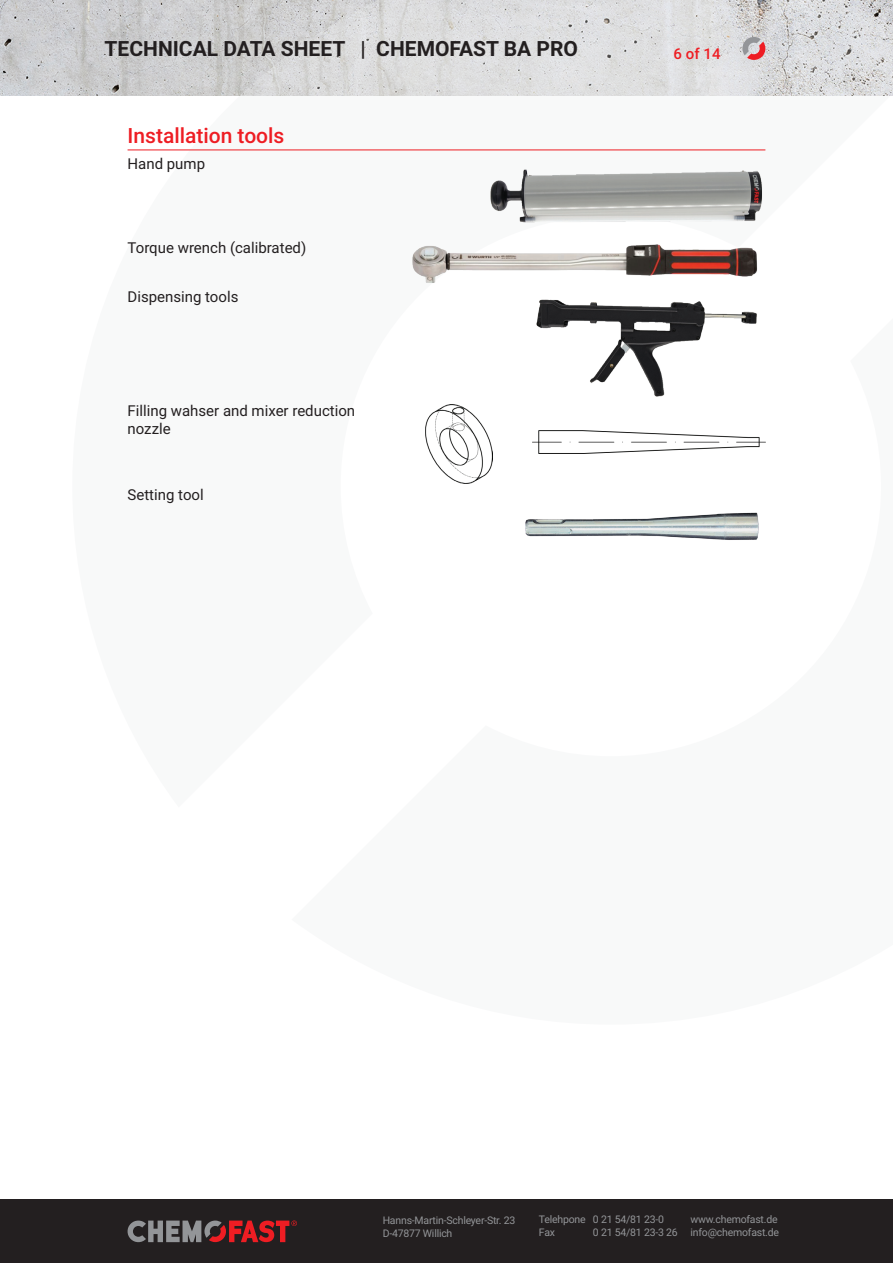
<style>
.page{position:relative;width:893px;height:1263px;background:#fff}
.page>*{position:absolute;margin:0;border:0;box-sizing:border-box;transform-origin:0 0}
.t1{font:700 21px "Roboto";color:#231f20}
.t2{font:500 21px "Roboto";color:#ee1d23}
.t3{font:15px/18px "Roboto";color:#231f20}
.t4{font:500 15px "Roboto";color:#ee1d23}
.t5{font:10.5px/12.6px "Roboto";letter-spacing:-.02em;color:#939598}
</style>
<div class="page">
<img style="left:0;top:0;width:72px;height:96px">
<svg style="left:72px;top:0;width:821px;height:96px;background:#d6d6d7"></svg>
<svg style="left:742px;top:37px;width:23px;height:23px"></svg>
<div style="left:0;top:1199px;width:893px;height:64px;background:#231f20"></div>
<svg style="left:128px;top:1220px;width:169px;height:22px"></svg>
<hr style="left:128px;top:150px;width:637px;height:1px;background:#ee1d23">
<img style="left:490px;top:169px;width:273px;height:54px">
<img style="left:412px;top:244px;width:346px;height:39px">
<img style="left:536px;top:299px;width:221px;height:98px">
<img style="left:426px;top:404px;width:67px;height:79px">
<img style="left:532px;top:430px;width:233px;height:24px">
<img style="left:525px;top:512px;width:234px;height:28px">
<h1 class="t1" style="left:105px;top:34px;width:217px">TECHNICAL DATA SHEET</h1>
<h1 class="t1" style="left:360px;top:34px;width:219px">| CHEMOFAST BA PRO</h1>
<h1 class="t2" style="left:128px;top:121px;width:158px">I nstallation tools</h1>
<h2 class="t3" style="left:128px;top:154px;width:79px">Hand pump</h2>
<h2 class="t3" style="left:128px;top:238px;width:180px">Torque wrench (calibrated)</h2>
<h2 class="t3" style="left:128px;top:287px;width:112px">Dispensing tools</h2>
<h2 class="t3" style="left:128px;top:401px;width:229px">Filling wahser and mixer reduction nozzle</h2>
<h2 class="t3" style="left:128px;top:485px;width:78px">Setting tool</h2>
<h2 class="t4" style="left:674px;top:44px;width:48px">6 of 14</h2>
<p class="t5" style="left:383px;top:1214px;width:134px">Hanns-Martin-Schleyer-Str. 23<br>D-47877 Willich</p>
<p class="t5" style="left:539px;top:1213px;width:127px">Telehpone 0 21 54/81 23-0<br>Fax</p>
<p class="t5" style="left:593px;top:1225px;width:86px">0 21 54/81 23-3 26</p>
<p class="t5" style="left:691px;top:1213px;width:90px">www.chemofast.de info@chemofast.de</p>
</div>
